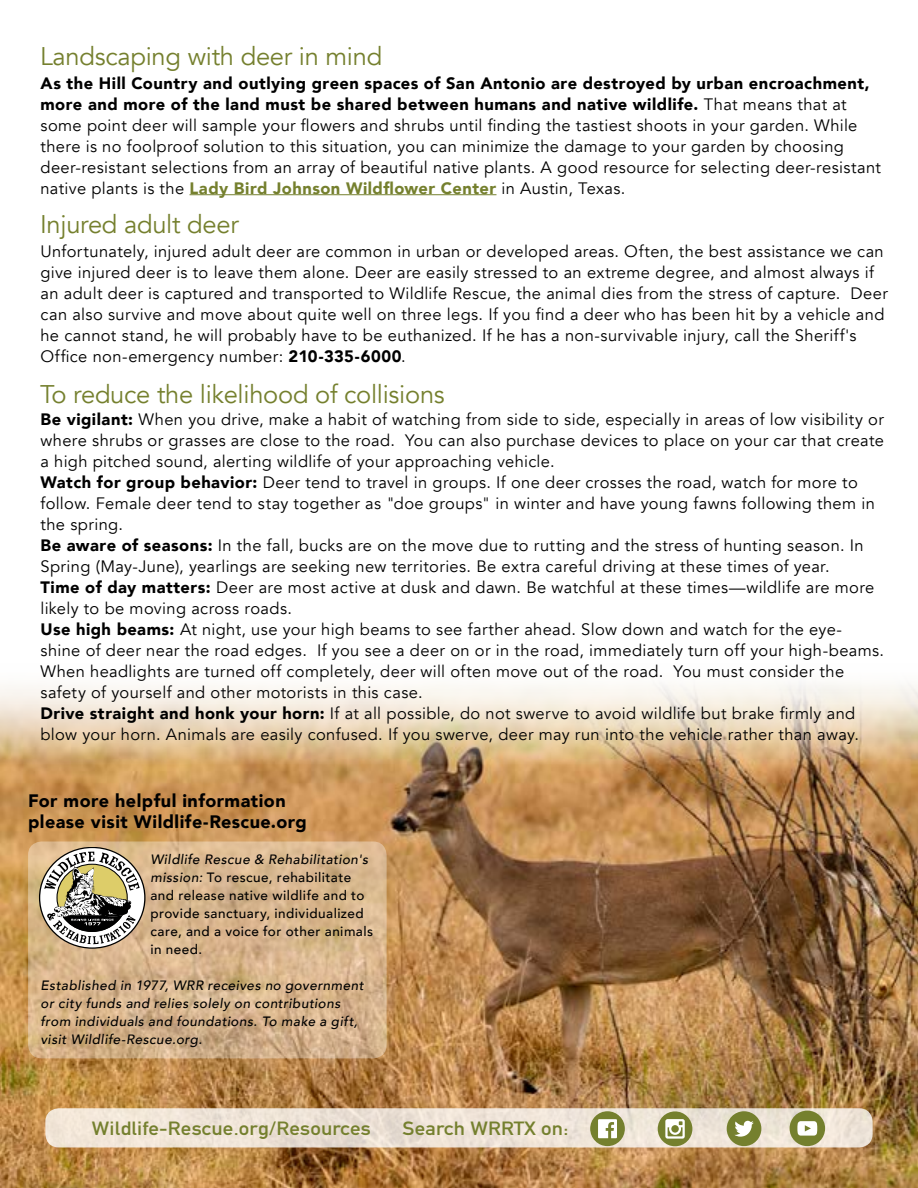
<style>
.page{position:relative;width:918px;height:1188px;background:#fff}
.page>*{position:absolute;margin:0;border:0;box-sizing:border-box;transform-origin:0 0}
.t1{font:25.5px "Avenir";letter-spacing:-.01em;color:#75802e}
.t2{font:700 18.9px "DIN Alternate";letter-spacing:.01em;color:#75802e;scale:1.11 1}
.t3{font:900 18px/21px "Avenir";letter-spacing:.025em;color:#000}
.t4{font:16.5px/21px "Avenir";letter-spacing:.02em;color:#000}
.t5{font:500 13.5px/18px "Avenir";letter-spacing:.035em;color:#000}
.t6{font:italic 500 13.5px/18px "Avenir";letter-spacing:.035em;color:#000}
.s1{font-weight:900}
.s2{font-weight:900;color:#75802e}
.s3{font-style:italic}
</style>
<div class="page">
<img style="left:0;top:684px;width:918px;height:504px">
<svg style="left:28px;top:842px;width:359px;height:216px;fill:#d8b68e"></svg>
<hr style="left:190px;top:194px;width:306px;height:1px;background:#75802e">
<div style="left:45px;top:1108px;width:828px;height:40px;background:#efe4d8;border-radius:14px"></div>
<svg style="left:39px;top:847px;width:107px;height:102px"></svg>
<div style="left:590px;top:1111px;width:35px;height:35px;background:#75802e;border-radius:50%"></div>
<svg style="left:598px;top:1119px;width:19px;height:19px"></svg>
<div style="left:658px;top:1111px;width:34px;height:35px;background:#75802e;border-radius:50%"></div>
<svg style="left:665px;top:1119px;width:20px;height:20px"></svg>
<div style="left:727px;top:1111px;width:34px;height:35px;background:#75802e;border-radius:50%"></div>
<svg style="left:734px;top:1121px;width:20px;height:16px"></svg>
<div style="left:790px;top:1111px;width:35px;height:35px;background:#75802e;border-radius:18px"></div>
<svg style="left:797px;top:1121px;width:20px;height:15px"></svg>
<h1 class="t1" style="left:40px;top:41px;width:344px">Landscaping with deer in mind</h1>
<p class="t4" style="left:40px;top:73px;width:842px"><span class="s1">As the Hill Country and outlying green spaces of San Antonio are destroyed by urban encroachment, more and more of the land must be shared between humans and native wildlife.</span> That means that at some point deer will sample your flowers and shrubs until finding the tastiest shoots in your garden. While there is no foolproof solution to this situation, you can minimize the damage to your garden by choosing deer-resistant selections from an array of beautiful native plants. A good resource for selecting deer-resistant native plants is the <span class="s2">Lady Bird Johnson Wildflower Center</span> in Austin, Texas.</p>
<h1 class="t1" style="left:40px;top:209px;width:200px">Injured adult deer</h1>
<p class="t4" style="left:40px;top:241px;width:849px">Unfortunately, injured adult deer are common in urban or developed areas. Often, the best assistance we can give injured deer is to leave them alone. Deer are easily stressed to an extreme degree, and almost always if an adult deer is captured and transported to Wildlife Rescue, the animal dies from the stress of capture. Deer can also survive and move about quite well on three legs. If you find a deer who has been hit by a vehicle and he cannot stand, he will probably have to be euthanized. If he has a non-survivable injury, call the Sheriff's Office non-emergency number: <span class="s1">210-335-6000</span>.</p>
<h1 class="t1" style="left:40px;top:379px;width:406px">To reduce the likelihood of collisions</h1>
<p class="t4" style="left:40px;top:409px;width:845px"><span class="s1">Be vigilant:</span> When you drive, make a habit of watching from side to side, especially in areas of low visibility or where shrubs or grasses are close to the road. You can also purchase devices to place on your car that create a high pitched sound, alerting wildlife of your approaching vehicle.<br><span class="s1">Watch for group behavior:</span> Deer tend to travel in groups. If one deer crosses the road, watch for more to follow. Female deer tend to stay together as "doe groups" in winter and have young fawns following them in the spring.<br><span class="s1">Be aware of seasons:</span> In the fall, bucks are on the move due to rutting and the stress of hunting season. In Spring (May-June), yearlings are seeking new territories. Be extra careful driving at these times of year.<br><span class="s1">Time of day matters:</span> Deer are most active at dusk and dawn. Be watchful at these times—wildlife are more likely to be moving across roads.<br><span class="s1">Use high beams:</span> At night, use your high beams to see farther ahead. Slow down and watch for the eye&shy;shine of deer near the road edges. If you see a deer on or in the road, immediately turn off your high-beams.<br>When headlights are turned off completely, deer will often move out of the road. You must consider the safety of yourself and other motorists in this case.<br><span class="s1">Drive straight and honk your horn:</span> If at all possible, do not swerve to avoid wildlife but brake firmly and blow your horn. Animals are easily confused. If you swerve, deer may run into the vehicle rather than away.</p>
<p class="t3" style="left:28px;top:790px;width:280px">For more helpful information please visit Wildlife-Rescue.org</p>
<p class="t5" style="left:150px;top:850px;width:224px"><span class="s3">Wildlife Rescue &amp; Rehabilitation's mission:</span> To rescue, rehabilitate and release native wildlife and to provide sanctuary, individualized care, and a voice for other animals in need.</p>
<p class="t6" style="left:41px;top:977px;width:325px">Established in 1977, WRR receives no government or city funds and relies solely on contributions from individuals and foundations. To make a gift, visit Wildlife-Rescue.org.</p>
<p class="t2" style="left:92px;top:1114px;width:253px">Wildlife-Rescue.org/Resources</p>
<p class="t2" style="left:403px;top:1114px;width:151px">Search WRRTX on:</p>
</div>
